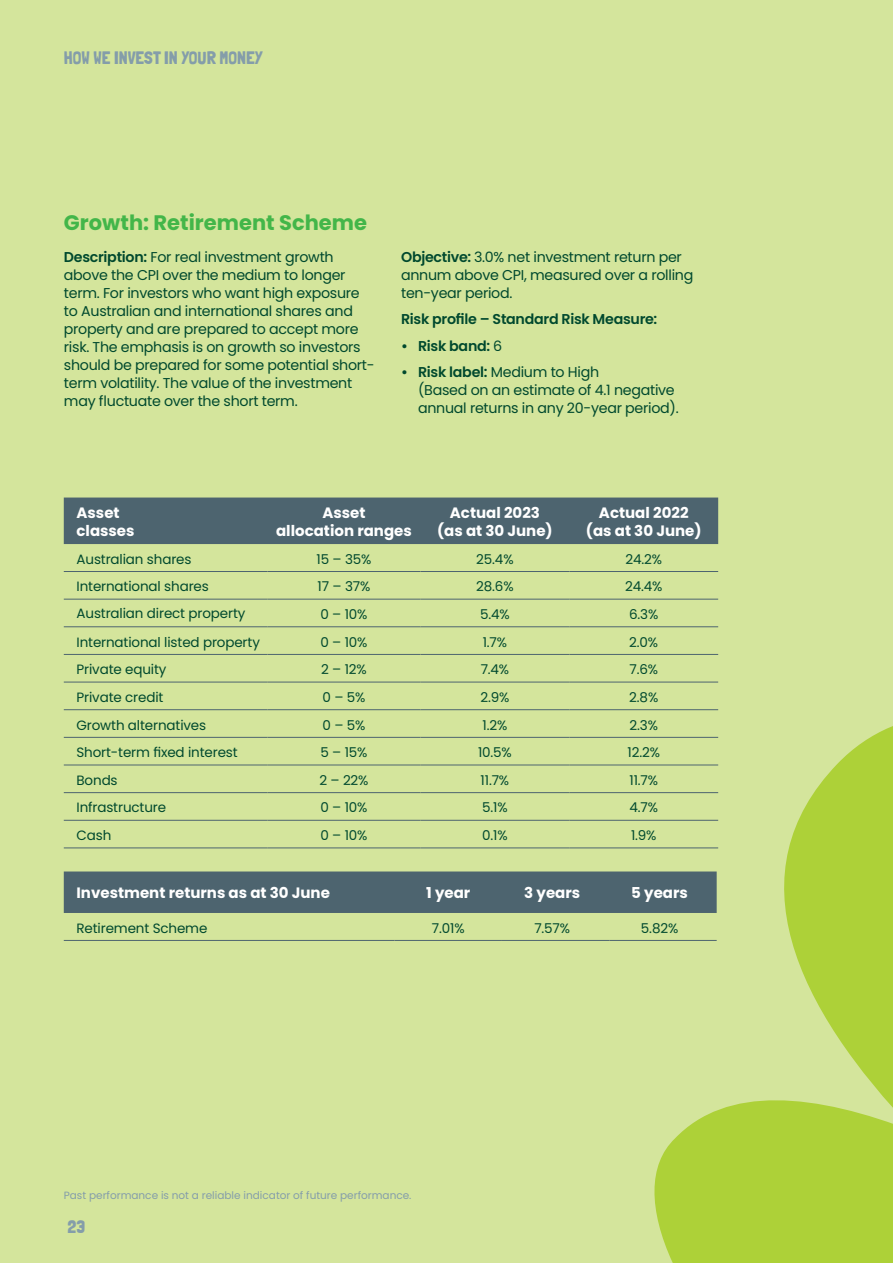
<style>
.page{position:relative;width:893px;height:1263px;background:#d4e59c}
.page>*{position:absolute;margin:0;border:0;box-sizing:border-box;transform-origin:0 0}
.t1{font:700 21px "Poppins";color:#43b649}
.t2{font:18px "Londrina Solid";color:#849daa}
.t3{font:700 15px/18px "Poppins";color:#fff;text-align:center}
.t4{font:14.25px/18px "Poppins";letter-spacing:-.02em;color:#00492e}
.t5{font:600 14.25px "Poppins";letter-spacing:-.02em;color:#00492e}
.t6{font:13.5px "Poppins";letter-spacing:-.01em;color:#00492e}
.t7{font:10.5px "Poppins";color:#849daa}
.s1{font-weight:600}
.s2{font-weight:400}
</style>
<div class="page">
<svg style="left:566px;top:497px;width:327px;height:766px"></svg>
<div style="left:64px;top:497px;width:654px;height:47px;background:#4d646f"></div>
<hr style="left:64px;top:571px;width:203px;height:1px;background:#4d646f">
<hr style="left:267px;top:571px;width:153px;height:1px;background:#4d646f">
<hr style="left:420px;top:571px;width:149px;height:1px;background:#4d646f">
<hr style="left:569px;top:571px;width:149px;height:1px;background:#4d646f">
<hr style="left:64px;top:599px;width:203px;height:1px;background:#4d646f">
<hr style="left:267px;top:599px;width:153px;height:1px;background:#4d646f">
<hr style="left:420px;top:599px;width:149px;height:1px;background:#4d646f">
<hr style="left:569px;top:599px;width:149px;height:1px;background:#4d646f">
<hr style="left:64px;top:626px;width:203px;height:1px;background:#4d646f">
<hr style="left:267px;top:626px;width:153px;height:1px;background:#4d646f">
<hr style="left:420px;top:626px;width:149px;height:1px;background:#4d646f">
<hr style="left:569px;top:626px;width:149px;height:1px;background:#4d646f">
<hr style="left:64px;top:654px;width:203px;height:1px;background:#4d646f">
<hr style="left:267px;top:654px;width:153px;height:1px;background:#4d646f">
<hr style="left:420px;top:654px;width:149px;height:1px;background:#4d646f">
<hr style="left:569px;top:654px;width:149px;height:1px;background:#4d646f">
<hr style="left:64px;top:682px;width:203px;height:1px;background:#4d646f">
<hr style="left:267px;top:682px;width:153px;height:1px;background:#4d646f">
<hr style="left:420px;top:682px;width:149px;height:1px;background:#4d646f">
<hr style="left:569px;top:682px;width:149px;height:1px;background:#4d646f">
<hr style="left:64px;top:709px;width:203px;height:1px;background:#4d646f">
<hr style="left:267px;top:709px;width:153px;height:1px;background:#4d646f">
<hr style="left:420px;top:709px;width:149px;height:1px;background:#4d646f">
<hr style="left:569px;top:709px;width:149px;height:1px;background:#4d646f">
<hr style="left:64px;top:737px;width:203px;height:1px;background:#4d646f">
<hr style="left:267px;top:737px;width:153px;height:1px;background:#4d646f">
<hr style="left:420px;top:737px;width:149px;height:1px;background:#4d646f">
<hr style="left:569px;top:737px;width:149px;height:1px;background:#4d646f">
<hr style="left:64px;top:765px;width:203px;height:1px;background:#4d646f">
<hr style="left:267px;top:765px;width:153px;height:1px;background:#4d646f">
<hr style="left:420px;top:765px;width:149px;height:1px;background:#4d646f">
<hr style="left:569px;top:765px;width:149px;height:1px;background:#4d646f">
<hr style="left:64px;top:792px;width:203px;height:1px;background:#4d646f">
<hr style="left:267px;top:792px;width:153px;height:1px;background:#4d646f">
<hr style="left:420px;top:792px;width:149px;height:1px;background:#4d646f">
<hr style="left:569px;top:792px;width:149px;height:1px;background:#4d646f">
<hr style="left:64px;top:820px;width:203px;height:1px;background:#4d646f">
<hr style="left:267px;top:820px;width:153px;height:1px;background:#4d646f">
<hr style="left:420px;top:820px;width:149px;height:1px;background:#4d646f">
<hr style="left:569px;top:820px;width:149px;height:1px;background:#4d646f">
<hr style="left:64px;top:848px;width:203px;height:1px;background:#4d646f">
<hr style="left:267px;top:848px;width:153px;height:1px;background:#4d646f">
<hr style="left:420px;top:848px;width:149px;height:1px;background:#4d646f">
<hr style="left:569px;top:848px;width:149px;height:1px;background:#4d646f">
<div style="left:64px;top:871px;width:653px;height:42px;background:#4d646f"></div>
<hr style="left:64px;top:940px;width:331px;height:1px;background:#4d646f">
<hr style="left:395px;top:940px;width:107px;height:1px;background:#4d646f">
<hr style="left:502px;top:940px;width:107px;height:1px;background:#4d646f">
<hr style="left:609px;top:940px;width:108px;height:1px;background:#4d646f">
<p class="t2" style="left:64px;top:47px;width:200px">HOW WE INVEST IN YOUR MONEY</p>
<h1 class="t1" style="left:64px;top:211px;width:305px">Growth: Retirement Scheme</h1>
<p class="t4" style="left:64px;top:248px;width:312px"><span class="s1">Description:</span> For real investment growth above the CPI over the medium to longer term. For investors who want high exposure to Australian and international shares and property and are prepared to accept more risk. The emphasis is on growth so investors should be prepared for some potential short&shy;term volatility. The value of the investment may fluctuate over the short term.</p>
<p class="t4" style="left:401px;top:248px;width:294px"><span class="s1">Objective:</span> 3.0% net investment return per annum above CPI, measured over a rolling ten-year period.</p>
<p class="t5" style="left:401px;top:311px;width:258px">Risk profile – Standard Risk Measure:</p>
<p class="t5" style="left:401px;top:337px;width:103px">• Risk band: <span class="s2">6</span></p>
<p class="t4" style="left:418px;top:363px;width:262px;text-indent:-17px"><span class="s1">• Risk label:</span> Medium to High<br>(Based on an estimate of 4.1 negative annual returns in any 20-year period).</p>
<p class="t3" style="left:77px;top:503px;width:60px;text-align:left">Asset classes</p>
<p class="t3" style="left:276px;top:503px;width:137px">Asset<br>allocation ranges</p>
<p class="t3" style="left:437px;top:503px;width:117px">Actual 2023 (as at 30 June)</p>
<p class="t3" style="left:586px;top:503px;width:117px">Actual 2022 (as at 30 June)</p>
<p class="t6" style="left:77px;top:551px;width:116px">Australian shares</p>
<p class="t6" style="left:317px;top:551px;width:56px">15 – 35%</p>
<p class="t6" style="left:476px;top:551px;width:39px">25.4%</p>
<p class="t6" style="left:625px;top:551px;width:38px">24.2%</p>
<p class="t6" style="left:77px;top:579px;width:134px">International shares</p>
<p class="t6" style="left:318px;top:579px;width:54px">17 – 37%</p>
<p class="t6" style="left:476px;top:579px;width:39px">28.6%</p>
<p class="t6" style="left:625px;top:579px;width:39px">24.4%</p>
<p class="t6" style="left:77px;top:605px;width:170px">Australian direct property</p>
<p class="t6" style="left:320px;top:606px;width:49px">0 – 10%</p>
<p class="t6" style="left:480px;top:606px;width:31px">5.4%</p>
<p class="t6" style="left:629px;top:606px;width:31px">6.3%</p>
<p class="t6" style="left:77px;top:634px;width:185px">International listed property</p>
<p class="t6" style="left:320px;top:634px;width:49px">0 – 10%</p>
<p class="t6" style="left:483px;top:634px;width:26px">1.7%</p>
<p class="t6" style="left:629px;top:634px;width:30px">2.0%</p>
<p class="t6" style="left:77px;top:662px;width:91px">Private equity</p>
<p class="t6" style="left:321px;top:662px;width:47px">2 – 12%</p>
<p class="t6" style="left:481px;top:662px;width:30px">7.4%</p>
<p class="t6" style="left:629px;top:662px;width:30px">7.6%</p>
<p class="t6" style="left:77px;top:689px;width:88px">Private credit</p>
<p class="t6" style="left:323px;top:689px;width:44px">0 – 5%</p>
<p class="t6" style="left:480px;top:689px;width:30px">2.9%</p>
<p class="t6" style="left:629px;top:689px;width:30px">2.8%</p>
<p class="t6" style="left:77px;top:717px;width:131px">Growth alternatives</p>
<p class="t6" style="left:323px;top:717px;width:44px">0 – 5%</p>
<p class="t6" style="left:483px;top:717px;width:26px">1.2%</p>
<p class="t6" style="left:630px;top:717px;width:30px">2.3%</p>
<p class="t6" style="left:77px;top:745px;width:163px">Short-term fixed interest</p>
<p class="t6" style="left:320px;top:745px;width:49px">5 – 15%</p>
<p class="t6" style="left:478px;top:745px;width:35px">10.5%</p>
<p class="t6" style="left:628px;top:745px;width:34px">12.2%</p>
<p class="t6" style="left:77px;top:772px;width:43px">Bonds</p>
<p class="t6" style="left:319px;top:772px;width:51px">2 – 22%</p>
<p class="t6" style="left:481px;top:772px;width:30px">11.7%</p>
<p class="t6" style="left:629px;top:772px;width:30px">11.7%</p>
<p class="t6" style="left:77px;top:800px;width:91px">Infrastructure</p>
<p class="t6" style="left:320px;top:800px;width:49px">0 – 10%</p>
<p class="t6" style="left:482px;top:800px;width:27px">5.1%</p>
<p class="t6" style="left:629px;top:800px;width:30px">4.7%</p>
<p class="t6" style="left:77px;top:827px;width:36px">Cash</p>
<p class="t6" style="left:320px;top:827px;width:49px">0 – 10%</p>
<p class="t6" style="left:482px;top:827px;width:27px">0.1%</p>
<p class="t6" style="left:631px;top:827px;width:27px">1.9%</p>
<p class="t3" style="left:77px;top:884px;width:255px">Investment returns as at 30 June</p>
<p class="t3" style="left:426px;top:884px;width:46px">1 year</p>
<p class="t3" style="left:524px;top:884px;width:57px">3 years</p>
<p class="t3" style="left:631px;top:884px;width:58px">5 years</p>
<p class="t6" style="left:77px;top:920px;width:132px">Retirement Scheme</p>
<p class="t6" style="left:432px;top:920px;width:34px">7.01%</p>
<p class="t6" style="left:534px;top:920px;width:37px">7.57%</p>
<p class="t6" style="left:641px;top:920px;width:39px">5.82%</p>
<p class="t7" style="left:64px;top:1189px;width:349px">Past performance is not a reliable indicator of future performance.</p>
<p class="t2" style="left:67px;top:1216px;width:19px">23</p>
</div>
